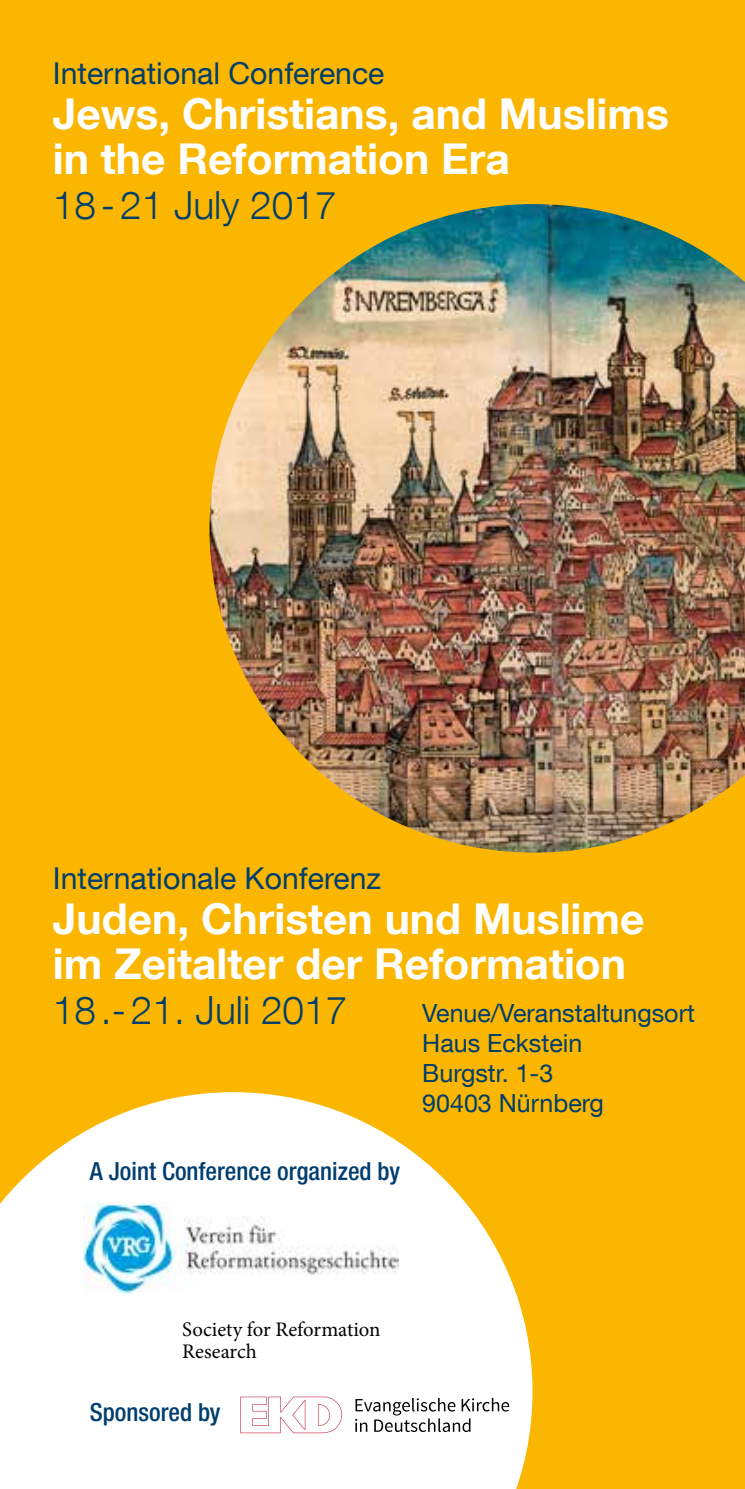
<style>
.page{position:relative;width:745px;height:1489px;background:#fff}
.page>*{position:absolute;margin:0;border:0;box-sizing:border-box;transform-origin:0 0}
.t1{font:700 42.5px/45px "Helvetica Neue LT Com";color:#fff}
.t2{font:300 38.75px "Helvetica Neue LT Com";color:#003e6f}
.t3{font:30.25px "Helvetica Neue LT Com";color:#003e6f}
.t4{font:25px/30px "Helvetica Neue LT Com";color:#003e6f}
.t5{font:500 condensed 25px "Helvetica Neue LT Com";color:#003e6f}
.t6{font:20.75px/21.5px "Minion Pro";color:#000}
</style>
<div class="page">
<div style="left:0;top:0;width:744px;height:1488px;background:#fab600"></div>
<img style="left:209px;top:204px;width:535px;height:648px">
<svg style="left:0;top:1092px;width:533px;height:396px"></svg>
<img style="left:83px;top:1202px;width:315px;height:91px">
<svg style="left:355px;top:1397px;width:154px;height:34px"></svg>
<svg style="left:240px;top:1396px;width:103px;height:36px"></svg>
<p class="t3" style="left:53px;top:55px;width:333px">International Conference</p>
<p class="t1" style="left:53px;top:90px;width:617px">Jews, Christians, and Muslims in the Reformation Era</p>
<p class="t2" style="left:53px;top:182px;width:285px">18-21 July 2017</p>
<p class="t3" style="left:53px;top:859px;width:329px">Internationale Konferenz</p>
<p class="t1" style="left:53px;top:895px;width:593px">Juden, Christen und Muslime im Zeitalter der Reformation</p>
<p class="t2" style="left:53px;top:986px;width:296px">18.-21. Juli 2017</p>
<p class="t4" style="left:422px;top:997px;width:274px">Venue/Veranstaltungsort<br>Haus Eckstein<br>Burgstr. 1-3<br>90403 Nürnberg</p>
<p class="t5" style="left:90px;top:1156px;width:311px">A Joint Conference organized by</p>
<p class="t6" style="left:182px;top:1318px;width:200px">Society for Reformation<br>Research</p>
<p class="t5" style="left:90px;top:1397px;width:132px">Sponsored by</p>
</div>
